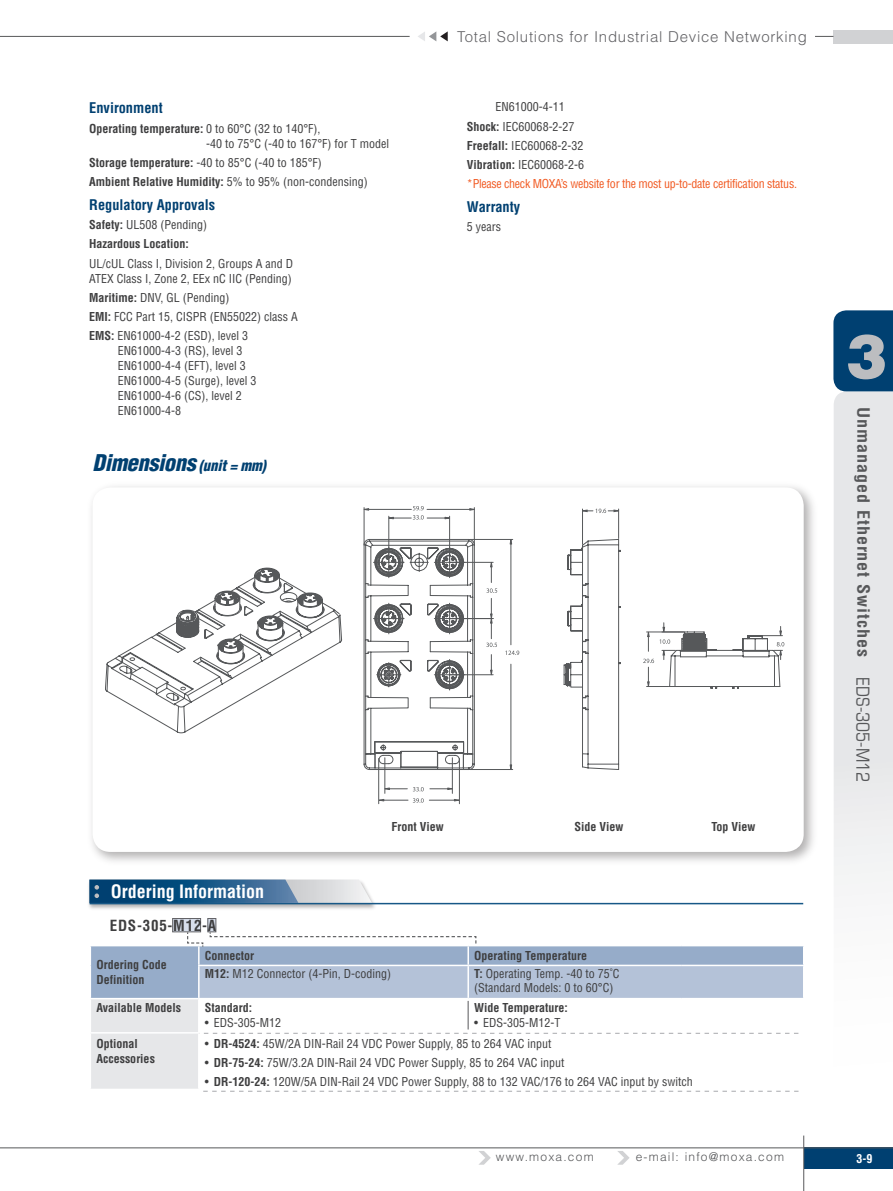
<style>
.page{position:relative;width:893px;height:1191px;background:#fff}
.page>*{position:absolute;margin:0;border:0;box-sizing:border-box;transform-origin:0 0}
.t1{font:900 61.5px "Helvetica";color:#bcbdc0}
.Product_Serice{font:italic 900 condensed 22.5px "Helvetica";letter-spacing:-.015em;color:#004071}
.Feature_01{font:700 condensed 18px "Helvetica";color:#fff}
.product_no{font:condensed 18px "Eurostile";color:#57585a}
.t2{font:700 condensed 16.5px "Helvetica";letter-spacing:.05em;color:#57585a;scale:1.1 1}
.t3{font:300 15px "Helvetica";letter-spacing:.05em;color:#636366}
.Spec_02{font:700 condensed 15px "Helvetica";letter-spacing:.05em;color:#3e3e3f}
.Spec_01{font:700 condensed 14.4px "Helvetica";color:#004071}
.Spec_02-2{font:700 condensed 14.4px "Helvetica";color:#004071}
.Spec_02-3{font:condensed 12px/15px "Helvetica";color:#3e3e3f}
.Ordering_BT{font:condensed 12px "Helvetica";color:#3e3e3f}
.Spec_02-4{font:700 condensed 12px/15px "Helvetica";color:#3e3e3f}
.Order{font:condensed 12px "Helvetica";color:#3e3e3f}
.Spec_02-5{font:condensed 12px "Helvetica";letter-spacing:-.025em;color:#f15921}
.Order-2{font:700 condensed 12px "Helvetica";color:#3e3e3f}
.t4{font:300 12px "Helvetica";letter-spacing:.1em;color:#57585a}
.Body{font:700 condensed 12px "Helvetica";color:#3e3e3f}
.t5{font:700 condensed 12px "Helvetica";color:#fff}
.s1{font-weight:700}
.s2{font-weight:400}
.s3{font-size:15px}
</style>
<div class="page">
<div style="left:87px;top:480px;width:732px;height:386px;background:#231f20;opacity:.35"></div>
<div style="left:93px;top:487px;width:711px;height:365px;background:#fff;border-radius:18px"></div>
<hr style="left:452px;top:757px;width:1px;height:36px;background:#56585a">
<hr style="left:384px;top:757px;width:1px;height:36px;background:#56585a">
<svg style="left:430px;top:787px;width:23px;height:3px"></svg>
<svg style="left:384px;top:787px;width:23px;height:3px"></svg>
<svg style="left:413px;top:787px;width:11px;height:4px"></svg>
<hr style="left:459px;top:758px;width:1px;height:45px;background:#56585a">
<hr style="left:378px;top:758px;width:1px;height:45px;background:#56585a">
<svg style="left:378px;top:798px;width:82px;height:5px"></svg>
<svg style="left:105px;top:506px;width:679px;height:268px"></svg>
<div style="left:804px;top:1147px;width:89px;height:21px;background:#004071"></div>
<svg style="left:833px;top:310px;width:60px;height:576px"></svg>
<div style="left:833px;top:30px;width:60px;height:13px;background:#d1d2d4"></div>
<svg style="left:418px;top:31px;width:30px;height:10px"></svg>
<svg style="left:0;top:36px;width:410px;height:1px"></svg>
<svg style="left:815px;top:36px;width:18px;height:1px"></svg>
<hr style="left:0;top:1147px;width:893px;height:1px;background:#57585a">
<svg style="left:479px;top:1151px;width:12px;height:13px"></svg>
<svg style="left:617px;top:1151px;width:13px;height:13px"></svg>
<hr style="left:803px;top:1135px;width:1px;height:56px;background:#59595c">
<div style="left:86px;top:878px;width:291px;height:33px;background:#231f20;opacity:.35"></div>
<hr style="left:90px;top:903px;width:713px;height:1px;background:#175887">
<svg style="left:89px;top:879px;width:283px;height:24px;background:#5580a1"></svg>
<div style="left:208px;top:918px;width:8px;height:14px;background:#d7deeb"></div>
<div style="left:207px;top:918px;width:9px;height:14px;border:1px solid #636366"></div>
<div style="left:173px;top:918px;width:28px;height:14px;background:#d7deeb"></div>
<div style="left:172px;top:918px;width:29px;height:14px;border:1px solid #636366"></div>
<svg style="left:90px;top:931px;width:714px;height:160px"></svg>
<p class="Spec_01" style="left:89px;top:99px;width:75px">Environment</p>
<p class="Spec_02-3" style="left:206px;top:120px;width:184px;text-indent:-117px"><span class="s1">Operating temperature:</span> 0 to 60°C (32 to 140°F),<br>-40 to 75°C (-40 to 167°F) for T model</p>
<p class="Spec_02-3" style="left:89px;top:155px;width:234px"><span class="s1">Storage temperature:</span> -40 to 85°C (-40 to 185°F)</p>
<p class="Spec_02-4" style="left:89px;top:174px;width:280px">Ambient Relative Humidity: <span class="s2">5% to 95% (non-condensing)</span></p>
<p class="Spec_01" style="left:89px;top:196px;width:127px">Regulatory Approvals</p>
<p class="Spec_02-3" style="left:89px;top:217px;width:119px"><span class="s1">Safety:</span> UL508 (Pending)</p>
<p class="Spec_02-4" style="left:89px;top:236px;width:101px">Hazardous Location:</p>
<p class="Spec_02-3" style="left:89px;top:255px;width:205px">UL/cUL Class I, Division 2, Groups A and D<br>ATEX Class I, Zone 2, EEx nC IIC (Pending)</p>
<p class="Spec_02-3" style="left:89px;top:290px;width:142px"><span class="s1">Maritime:</span> DNV, GL (Pending)</p>
<p class="Spec_02-3" style="left:89px;top:309px;width:210px"><span class="s1">EMI:</span> FCC Part 15, CISPR (EN55022) class A</p>
<p class="Spec_02-3" style="left:118px;top:328px;width:140px;text-indent:-28px"><span class="s1">EMS:</span> EN61000-4-2 (ESD), level 3<br>EN61000-4-3 (RS), level 3<br>EN61000-4-4 (EFT), level 3<br>EN61000-4-5 (Surge), level 3<br>EN61000-4-6 (CS), level 2<br>EN61000-4-8</p>
<p class="Product_Serice" style="left:93px;top:449px;width:175px">Dimensions <span class="s3">(unit = mm)</span></p>
<p class="t3" style="left:457px;top:27px;width:351px">Total Solutions for Industrial Device Networking</p>
<p class="Spec_02-3" style="left:495px;top:99px;width:71px">EN61000-4-11</p>
<p class="Spec_02-3" style="left:467px;top:118px;width:109px"><span class="s1">Shock:</span> IEC60068-2-27</p>
<p class="Spec_02-3" style="left:467px;top:138px;width:118px"><span class="s1">Freefall:</span> IEC60068-2-32</p>
<p class="Spec_02-3" style="left:467px;top:157px;width:119px"><span class="s1">Vibration:</span> IEC60068-2-6</p>
<p class="Spec_02-5" style="left:467px;top:176px;width:332px">*Please check MOXA’s website for the most up-to-date certification status.</p>
<p class="Spec_02-2" style="left:467px;top:198px;width:55px">Warranty</p>
<p class="Spec_02-3" style="left:467px;top:219px;width:36px">5 years</p>
<p class="Feature_01" style="left:111px;top:880px;width:155px">Ordering Information</p>
<p class="Spec_02" style="left:110px;top:916px;width:108px">EDS-305-M12-A</p>
<p class="Body" style="left:391px;top:819px;width:54px">Front View</p>
<p class="Body" style="left:574px;top:819px;width:51px">Side View</p>
<p class="Body" style="left:711px;top:819px;width:46px">Top View</p>
<p class="Spec_02-4" style="left:96px;top:957px;width:72px">Ordering Code<br>Definition</p>
<p class="Order-2" style="left:205px;top:948px;width:51px">Connector</p>
<p class="Order-2" style="left:474px;top:948px;width:114px">Operating Temperature</p>
<p class="Order" style="left:205px;top:966px;width:188px"><span class="s1">M12:</span> M12 Connector (4-Pin, D-coding)</p>
<p class="Order" style="left:474px;top:966px;width:147px"><span class="s1">T:</span> Operating Temp. -40 to 75˚C</p>
<p class="Order" style="left:474px;top:980px;width:141px">(Standard Models: 0 to 60°C)</p>
<p class="Spec_02-4" style="left:96px;top:999px;width:86px">Available Models</p>
<p class="Order-2" style="left:205px;top:1000px;width:49px">Standard:</p>
<p class="Ordering_BT" style="left:205px;top:1014px;width:78px">• EDS-305-M12</p>
<p class="Order-2" style="left:474px;top:1000px;width:95px">Wide Temperature:</p>
<p class="Ordering_BT" style="left:474px;top:1014px;width:88px">• EDS-305-M12-T</p>
<p class="Spec_02-4" style="left:96px;top:1035px;width:60px">Optional<br>Accessories</p>
<p class="Ordering_BT" style="left:205px;top:1035px;width:348px">• <span class="s1">DR-4524:</span> 45W/2A DIN-Rail 24 VDC Power Supply, 85 to 264 VAC input</p>
<p class="Ordering_BT" style="left:205px;top:1055px;width:361px">• <span class="s1">DR-75-24:</span> 75W/3.2A DIN-Rail 24 VDC Power Supply, 85 to 264 VAC input</p>
<p class="Ordering_BT" style="left:205px;top:1074px;width:489px">• <span class="s1">DR-120-24:</span> 120W/5A DIN-Rail 24 VDC Power Supply, 88 to 132 VAC/176 to 264 VAC input by switch</p>
<p class="t1" style="left:846px;top:316px;width:43px">3</p>
<p class="t2" style="left:873px;top:407px;width:228px;rotate:90deg">Unmanaged Ethernet Switches</p>
<p class="product_no" style="left:874px;top:677px;width:106px;rotate:90deg">EDS-305-M12</p>
<p class="t4" style="left:496px;top:1149px;width:99px">www.moxa.com</p>
<p class="t4" style="left:636px;top:1149px;width:150px">e-mail: info@moxa.com</p>
<p class="t5" style="left:857px;top:1151px;width:17px">3-9</p>
</div>
